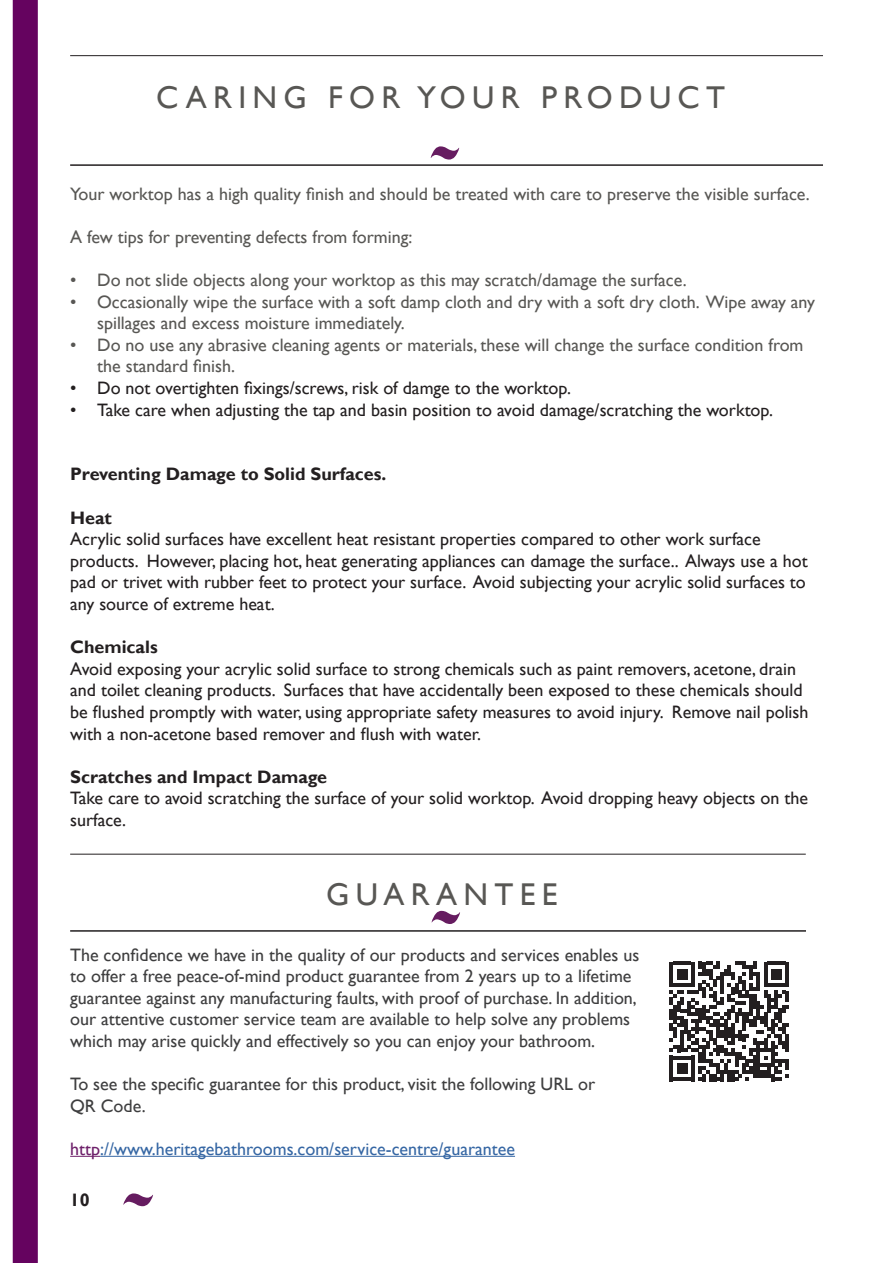
<style>
.page{position:relative;width:893px;height:1263px;background:#fff}
.page>*{position:absolute;margin:0;border:0;box-sizing:border-box;transform-origin:0 0}
.t1{font:31.5px "Gill Sans";letter-spacing:.2em;color:#585754}
.t2{font:18px/21.6px "Gill Sans";color:#231f20}
.t3{font:18px/21.6px "Gill Sans";color:#585754}
.t4{font:18px/21.6px "Gill Sans";color:#3e3e3f}
.t5{font:700 18px "Gill Sans";color:#231f20}
.t6{font:18px "Gill Sans";color:#3667a4}
.s1{color:#6e206a}
</style>
<div class="page">
<div style="left:13px;top:0;width:25px;height:1263px;background:#65035f;border:2px solid #65035f"></div>
<svg style="left:123px;top:1193px;width:30px;height:13px"></svg>
<hr style="left:70px;top:1156px;width:30px;height:1px;background:#6e206a">
<hr style="left:100px;top:1156px;width:415px;height:1px;background:#3667a4">
<hr style="left:70px;top:930px;width:736px;height:2px;background:#231f20">
<hr style="left:70px;top:854px;width:736px;height:1px;background:#231f20">
<svg style="left:432px;top:911px;width:28px;height:13px"></svg>
<svg style="left:670px;top:962px;width:119px;height:119px"></svg>
<hr style="left:70px;top:164px;width:753px;height:2px;background:#231f20">
<hr style="left:70px;top:55px;width:753px;height:1px;background:#231f20">
<svg style="left:431px;top:146px;width:28px;height:14px"></svg>
<p class="t1" style="left:156px;top:79px;width:570px">CARING FOR YOUR PRODUCT</p>
<p class="t3" style="left:70px;top:183px;width:741px">Your worktop has a high quality finish and should be treated with care to preserve the visible surface.</p>
<p class="t3" style="left:70px;top:226px;width:344px">A few tips for preventing defects from forming:</p>
<p class="t3" style="left:70px;top:269px;width:618px">• Do not slide objects along your worktop as this may scratch/damage the surface.</p>
<p class="t3" style="left:97px;top:291px;width:719px;text-indent:-27px">• Occasionally wipe the surface with a soft damp cloth and dry with a soft dry cloth. Wipe away any spillages and excess moisture immediately.</p>
<p class="t3" style="left:97px;top:334px;width:708px;text-indent:-27px">• Do no use any abrasive cleaning agents or materials, these will change the surface condition from the standard finish.</p>
<p class="t2" style="left:70px;top:377px;width:502px">• Do not overtighten fixings/screws, risk of damge to the worktop.</p>
<p class="t2" style="left:70px;top:399px;width:704px">• Take care when adjusting the tap and basin position to avoid damage/scratching the worktop.</p>
<p class="t5" style="left:70px;top:463px;width:318px">Preventing Damage to Solid Surfaces.</p>
<p class="t5" style="left:70px;top:507px;width:43px">Heat</p>
<p class="t2" style="left:70px;top:529px;width:739px">Acrylic solid surfaces have excellent heat resistant properties compared to other work surface products. However, placing hot, heat generating appliances can damage the surface.. Always use a hot pad or trivet with rubber feet to protect your surface. Avoid subjecting your acrylic solid surfaces to any source of extreme heat.</p>
<p class="t5" style="left:70px;top:636px;width:89px">Chemicals</p>
<p class="t2" style="left:70px;top:658px;width:740px">Avoid exposing your acrylic solid surface to strong chemicals such as paint removers, acetone, drain and toilet cleaning products. Surfaces that have accidentally been exposed to these chemicals should be flushed promptly with water, using appropriate safety measures to avoid injury. Remove nail polish with a non-acetone based remover and flush with water.</p>
<p class="t5" style="left:70px;top:766px;width:258px">Scratches and Impact Damage</p>
<p class="t2" style="left:70px;top:788px;width:739px">Take care to avoid scratching the surface of your solid worktop. Avoid dropping heavy objects on the surface.</p>
<p class="t1" style="left:326px;top:875px;width:233px">GUARANTEE</p>
<p class="t4" style="left:70px;top:944px;width:571px">The confidence we have in the quality of our products and services enables us to offer a free peace-of-mind product guarantee from 2 years up to a lifetime guarantee against any manufacturing faults, with proof of purchase. In addition, our attentive customer service team are available to help solve any problems which may arise quickly and effectively so you can enjoy your bathroom.</p>
<p class="t4" style="left:70px;top:1073px;width:526px">To see the specific guarantee for this product, visit the following URL or</p>
<p class="t4" style="left:70px;top:1095px;width:77px">QR Code.</p>
<p class="t6" style="left:70px;top:1138px;width:446px"><span class="s1">http</span>://www.heritagebathrooms.com/service-centre/guarantee</p>
<p class="t5" style="left:70px;top:1189px;width:21px">10</p>
</div>
